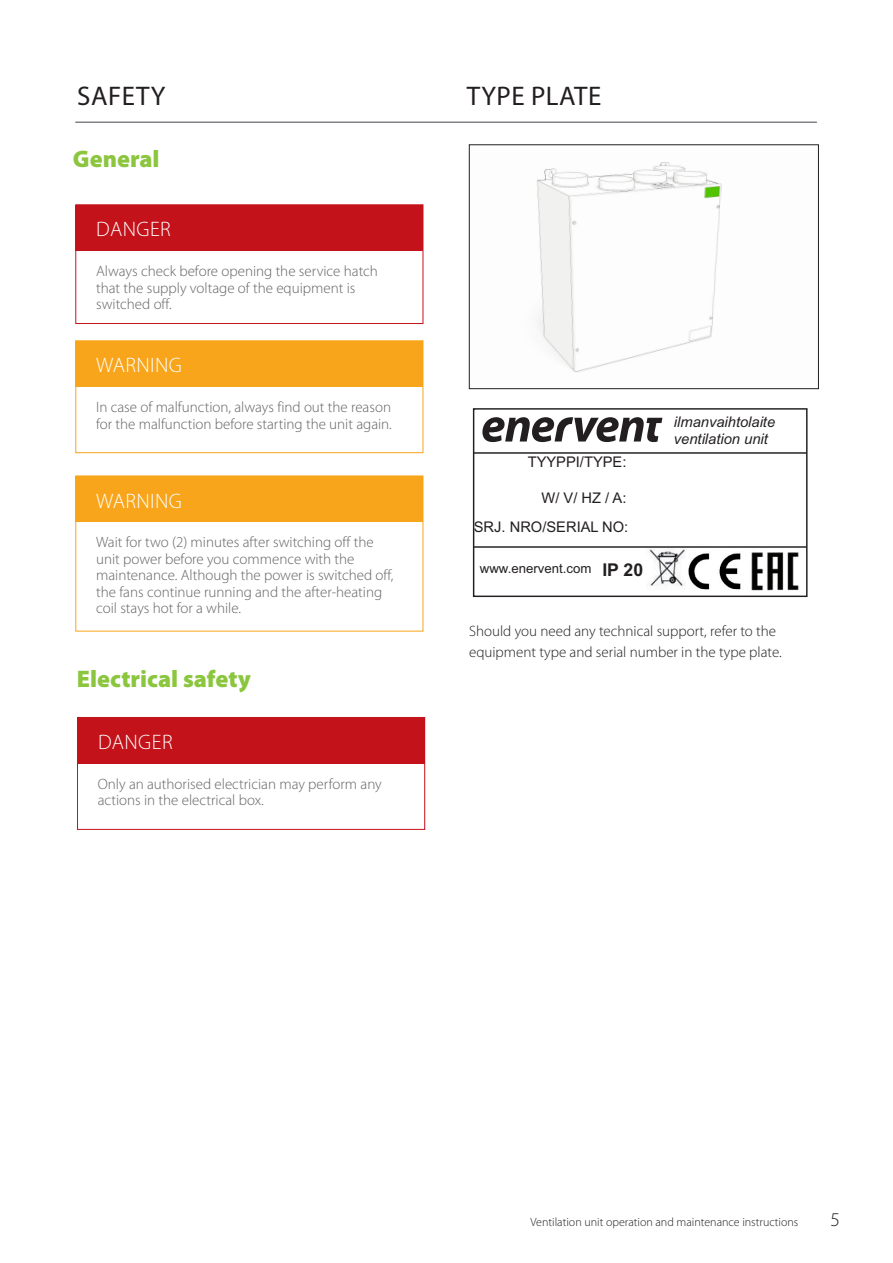
<style>
.page{position:relative;width:893px;height:1263px;background:#fff}
.page>*{position:absolute;margin:0;border:0;box-sizing:border-box;transform-origin:0 0}
.E_Heading1{font:27px "Myriad Pro";letter-spacing:.02em;color:#231f20}
.E_Heading2{font:900 24px "Myriad Pro";color:#8bc63e}
.Laatikko-otsikko{font:300 21px "Myriad Pro";letter-spacing:.02em;color:#fff}
.t1{font:300 19.5px "Myriad Pro";color:#231f20}
.t2{font:700 17.7px "Arial";color:#231f20}
.E_Table_text{font:300 15px/16.5px "Myriad Pro";color:#636366}
.E_Body{font:300 15px/21px "Myriad Pro";color:#231f20}
.t3{font:14.7px "Arial";color:#231f20}
.t4{font:italic 14.7px/17.7px "Arial";color:#231f20}
.t5{font:13.2px "Arial";color:#231f20}
.t6{font:300 12px "Myriad Pro";color:#231f20}
</style>
<div class="page">
<hr style="left:76px;top:121px;width:740px;height:2px;background:#808285">
<div style="left:76px;top:205px;width:347px;height:46px;background:#c4121a"></div>
<div style="left:78px;top:718px;width:347px;height:45px;background:#c4121a"></div>
<div style="left:75px;top:204px;width:348px;height:120px;border:1px solid #c4121a"></div>
<div style="left:77px;top:717px;width:348px;height:113px;border:1px solid #c4121a"></div>
<div style="left:76px;top:341px;width:347px;height:46px;background:#f9a51b"></div>
<div style="left:76px;top:476px;width:347px;height:46px;background:#f9a51b"></div>
<div style="left:75px;top:340px;width:348px;height:113px;border:1px solid #f9a51b"></div>
<div style="left:75px;top:476px;width:348px;height:155px;border:1px solid #f9a51b"></div>
<img style="left:537px;top:162px;width:185px;height:210px">
<div style="left:469px;top:145px;width:350px;height:244px;border:1px solid #231f20"></div>
<img style="left:751px;top:552px;width:48px;height:39px">
<img style="left:649px;top:548px;width:36px;height:38px">
<hr style="left:474px;top:452px;width:333px;height:2px;background:#231f20">
<hr style="left:474px;top:546px;width:333px;height:2px;background:#231f20">
<img style="left:688px;top:553px;width:53px;height:37px">
<svg style="left:482px;top:417px;width:180px;height:25px"></svg>
<div style="left:473px;top:408px;width:334px;height:189px;border:1px solid #231f20"></div>
<p class="E_Heading1" style="left:77px;top:80px;width:90px">SAFETY</p>
<p class="E_Heading2" style="left:73px;top:143px;width:88px">General</p>
<p class="Laatikko-otsikko" style="left:96px;top:218px;width:76px">DANGER</p>
<p class="E_Table_text" style="left:96px;top:263px;width:283px">Always check before opening the service hatch that the supply voltage of the equipment is switched off.</p>
<p class="Laatikko-otsikko" style="left:96px;top:354px;width:87px">WARNING</p>
<p class="E_Table_text" style="left:96px;top:399px;width:297px">In case of malfunction, always find out the reason for the malfunction before starting the unit again.</p>
<p class="Laatikko-otsikko" style="left:96px;top:489px;width:87px">WARNING</p>
<p class="E_Table_text" style="left:96px;top:534px;width:299px">Wait for two (2) minutes after switching off the unit power before you commence with the maintenance. Although the power is switched off, the fans continue running and the after-heating coil stays hot for a while.</p>
<p class="E_Heading2" style="left:77px;top:663px;width:176px">Electrical safety</p>
<p class="Laatikko-otsikko" style="left:98px;top:730px;width:76px">DANGER</p>
<p class="E_Table_text" style="left:98px;top:776px;width:285px">Only an authorised electrician may perform any actions in the electrical box.</p>
<p class="E_Heading1" style="left:467px;top:80px;width:136px">TYPE PLATE</p>
<p class="t3" style="left:528px;top:452px;width:100px">TYYPPI/TYPE:</p>
<p class="t3" style="left:542px;top:488px;width:86px">W/ V/ HZ / A:</p>
<p class="t3" style="left:474px;top:517px;width:156px">SRJ. NRO/SERIAL NO:</p>
<p class="t2" style="left:602px;top:558px;width:42px">IP 20</p>
<p class="t5" style="left:480px;top:560px;width:113px">www.enervent.com</p>
<p class="t4" style="left:674px;top:413px;width:103px">ilmanvaihtolaite ventilation unit</p>
<p class="E_Body" style="left:469px;top:621px;width:314px">Should you need any technical support, refer to the equipment type and serial number in the type plate.</p>
<p class="t6" style="left:530px;top:1215px;width:269px">Ventilation unit operation and maintenance instructions</p>
<h3 class="t1" style="left:831px;top:1209px;width:11px">5</h3>
</div>
